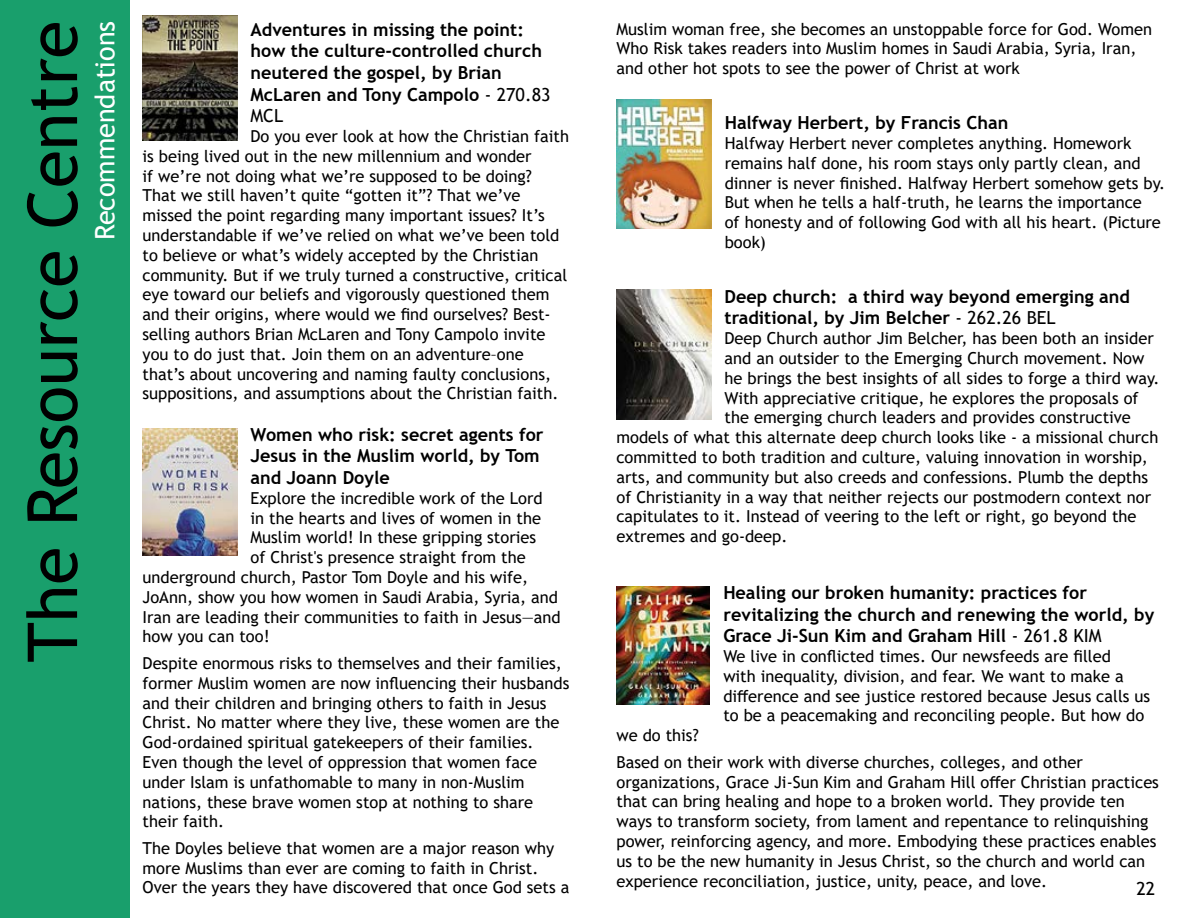
<style>
.page{position:relative;width:1188px;height:918px;background:#fff}
.page>*{position:absolute;margin:0;border:0;box-sizing:border-box;transform-origin:0 0}
.t1{font:69px "Trebuchet MS";color:#000}
.t2{font:27px "Trebuchet MS";color:#fff}
.t3{font:700 18px/21.6px "Trebuchet MS";color:#000}
.t4{font:18px "Trebuchet MS";color:#000}
.t5{font:16.5px/19.8px "Trebuchet MS";color:#000}
.s1{font-weight:400}
</style>
<div class="page">
<div style="left:0;top:0;width:130px;height:918px;background:#199f6c"></div>
<img style="left:143px;top:15px;width:94px;height:126px">
<img style="left:143px;top:429px;width:94px;height:127px">
<img style="left:616px;top:99px;width:95px;height:130px">
<img style="left:616px;top:290px;width:95px;height:130px">
<img style="left:616px;top:586px;width:94px;height:119px">
<h1 class="t1" style="left:9px;top:662px;width:643px;rotate:-90deg">The Resource Centre</h1>
<h2 class="t2" style="left:88px;top:240px;width:221px;rotate:-90deg">Recommendations</h2>
<p class="t3" style="left:251px;top:19px;width:301px">Adventures in missing the point: how the culture-controlled church neutered the gospel, by Brian<br>McLaren and Tony Campolo <span class="s1">- 270.83<br>MCL</span></p>
<p class="t5" style="left:143px;top:126px;width:428px;text-indent:108px">Do you ever look at how the Christian faith is being lived out in the new millennium and wonder<br>if we’re not doing what we’re supposed to be doing?<br>That we still haven’t quite “gotten it”? That we’ve missed the point regarding many important issues? It’s understandable if we’ve relied on what we’ve been told to believe or what’s widely accepted by the Christian community. But if we truly turned a constructive, critical eye toward our beliefs and vigorously questioned them and their origins, where would we find ourselves? Best&shy;selling authors Brian McLaren and Tony Campolo invite you to do just that. Join them on an adventure–one that’s about uncovering and naming faulty conclusions, suppositions, and assumptions about the Christian faith.</p>
<p class="t3" style="left:251px;top:424px;width:295px">Women who risk: secret agents for<br>Jesus in the Muslim world, by Tom and Joann Doyle</p>
<p class="t5" style="left:251px;top:488px;width:294px">Explore the incredible work of the Lord</p>
<p class="t5" style="left:251px;top:508px;width:292px">in the hearts and lives of women in the</p>
<p class="t5" style="left:251px;top:528px;width:287px">Muslim world! In these gripping stories</p>
<p class="t5" style="left:251px;top:547px;width:277px">of Christ's presence straight from the</p>
<p class="t5" style="left:143px;top:567px;width:387px">underground church, Pastor Tom Doyle and his wife,</p>
<p class="t5" style="left:143px;top:587px;width:417px">JoAnn, show you how women in Saudi Arabia, Syria, and</p>
<p class="t5" style="left:143px;top:607px;width:420px">Iran are leading their communities to faith in Jesus—and</p>
<p class="t5" style="left:143px;top:627px;width:129px">how you can too!</p>
<p class="t5" style="left:143px;top:653px;width:428px">Despite enormous risks to themselves and their families, former Muslim women are now influencing their husbands and their children and bringing others to faith in Jesus Christ. No matter where they live, these women are the God-ordained spiritual gatekeepers of their families.<br>Even though the level of oppression that women face under Islam is unfathomable to many in non-Muslim nations, these brave women stop at nothing to share their faith.</p>
<p class="t5" style="left:143px;top:838px;width:428px">The Doyles believe that women are a major reason why more Muslims than ever are coming to faith in Christ.<br>Over the years they have discovered that once God sets a</p>
<p class="t5" style="left:617px;top:19px;width:537px">Muslim woman free, she becomes an unstoppable force for God. Women<br>Who Risk takes readers into Muslim homes in Saudi Arabia, Syria, Iran, and other hot spots to see the power of Christ at work</p>
<p class="t3" style="left:725px;top:112px;width:285px">Halfway Herbert, by Francis Chan</p>
<p class="t5" style="left:725px;top:133px;width:442px">Halfway Herbert never completes anything. Homework remains half done, his room stays only partly clean, and dinner is never finished. Halfway Herbert somehow gets by.<br>But when he tells a half-truth, he learns the importance<br>of honesty and of following God with all his heart. (Picture book)</p>
<p class="t3" style="left:725px;top:286px;width:407px">Deep church: a third way beyond emerging and traditional, by Jim Belcher <span class="s1">- 262.26 BEL</span></p>
<p class="t5" style="left:725px;top:328px;width:431px">Deep Church author Jim Belcher, has been both an insider</p>
<p class="t5" style="left:725px;top:348px;width:421px">and an outsider to the Emerging Church movement. Now</p>
<p class="t5" style="left:725px;top:368px;width:436px">he brings the best insights of all sides to forge a third way.</p>
<p class="t5" style="left:725px;top:388px;width:416px">With appreciative critique, he explores the proposals of</p>
<p class="t5" style="left:725px;top:408px;width:408px">the emerging church leaders and provides constructive</p>
<p class="t5" style="left:616px;top:427px;width:543px">models of what this alternate deep church looks like - a missional church</p>
<p class="t5" style="left:616px;top:447px;width:533px">committed to both tradition and culture, valuing innovation in worship,</p>
<p class="t5" style="left:616px;top:467px;width:533px">arts, and community but also creeds and confessions. Plumb the depths</p>
<p class="t5" style="left:616px;top:487px;width:536px">of Christianity in a way that neither rejects our postmodern context nor</p>
<p class="t5" style="left:616px;top:507px;width:522px">capitulates to it. Instead of veering to the left or right, go beyond the</p>
<p class="t5" style="left:616px;top:526px;width:172px">extremes and go-deep.</p>
<p class="t3" style="left:723px;top:582px;width:432px">Healing our broken humanity: practices for revitalizing the church and renewing the world, by<br>Grace Ji-Sun Kim and Graham Hill <span class="s1">- 261.8 KIM</span></p>
<p class="t5" style="left:723px;top:646px;width:428px">We live in conflicted times. Our newsfeeds are filled<br>with inequality, division, and fear. We want to make a difference and see justice restored because Jesus calls us to be a peacemaking and reconciling people. But how do</p>
<p class="t5" style="left:616px;top:722px;width:468px;line-height:26.5px">we do this?<br>Based on their work with diverse churches, colleges, and other</p>
<p class="t5" style="left:616px;top:772px;width:544px">organizations, Grace Ji-Sun Kim and Graham Hill offer Christian practices that can bring healing and hope to a broken world. They provide ten ways to transform society, from lament and repentance to relinquishing power, reinforcing agency, and more. Embodying these practices enables us to be the new humanity in Jesus Christ, so the church and world can experience reconciliation, justice, unity, peace, and love.</p>
<p class="t4" style="left:1136px;top:878px;width:20px">22</p>
</div>
